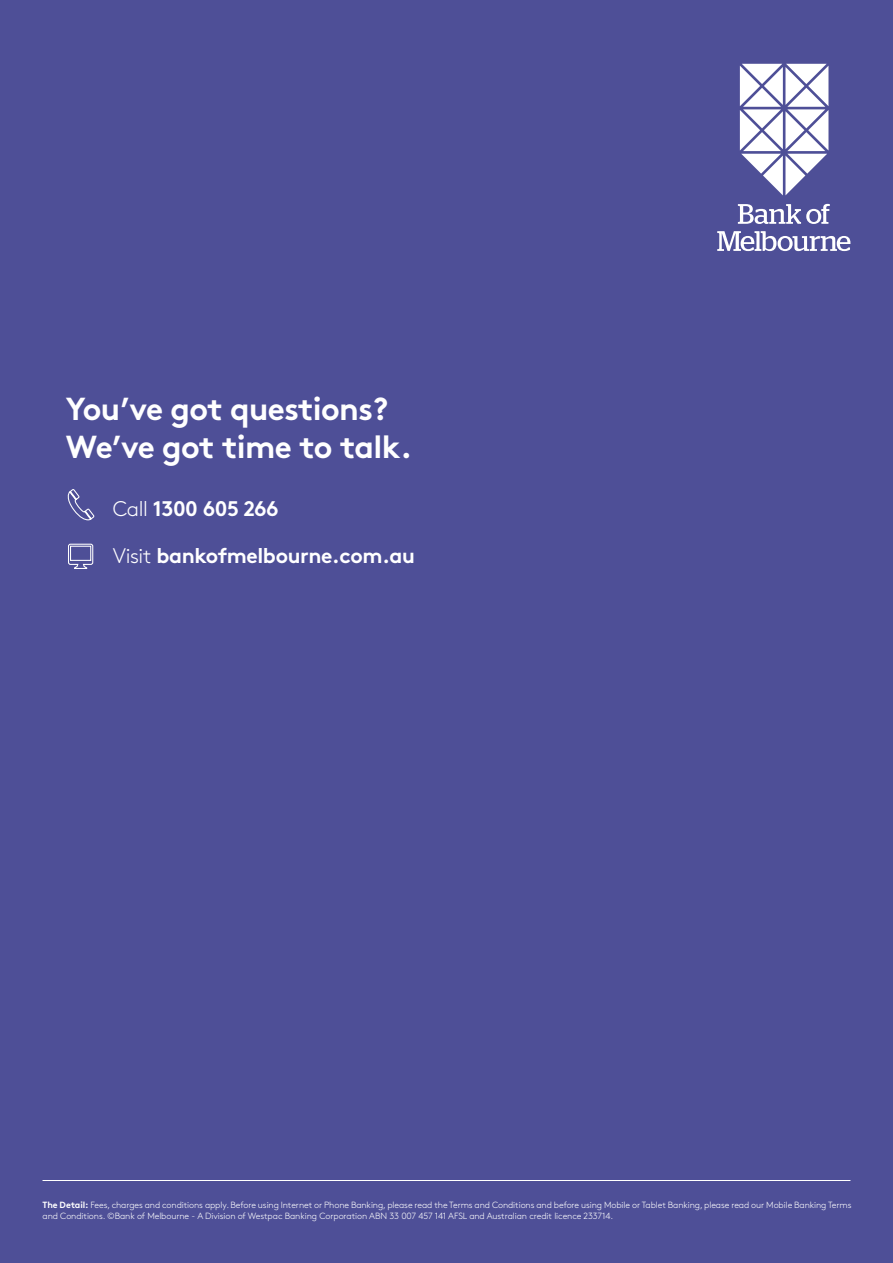
<style>
.page{position:relative;width:893px;height:1263px;background:#4e4f97}
.page>*{position:absolute;margin:0;border:0;box-sizing:border-box;transform-origin:0 0}
.t1{font:700 31.8px/38.2px "Brown";letter-spacing:-.02em;color:#fff}
.t2{font:700 21.15px "Brown";letter-spacing:-.02em;color:#fff}
.t3{font:300 9px/10.5px "Brown";letter-spacing:-.01em;color:#fff}
.s1{font-weight:300}
.s2{font-weight:700}
</style>
<div class="page">
<svg style="left:738px;top:204px;width:92px;height:20px"></svg>
<svg style="left:717px;top:231px;width:133px;height:20px"></svg>
<svg style="left:740px;top:64px;width:88px;height:131px"></svg>
<svg style="left:67px;top:489px;width:28px;height:32px"></svg>
<svg style="left:68px;top:543px;width:26px;height:26px"></svg>
<hr style="left:43px;top:1180px;width:807px;height:1px;background:#fff">
<h1 class="t1" style="left:66px;top:387px;width:348px">You’ve got questions?<br>We’ve got time to talk.</h1>
<h2 class="t2" style="left:113px;top:491px;width:167px"><span class="s1">Call</span> 1300 605 266</h2>
<h2 class="t2" style="left:113px;top:539px;width:304px"><span class="s1">Visit</span> bankofmelbourne.com.au</h2>
<p class="t3" style="left:43px;top:1199px;width:810px"><span class="s2">The Detail:</span> Fees, charges and conditions apply. Before using Internet or Phone Banking, please read the Terms and Conditions and before using Mobile or Tablet Banking, please read our Mobile Banking Terms and Conditions. ©Bank of Melbourne - A Division of Westpac Banking Corporation ABN 33 007 457 141 AFSL and Australian credit licence 233714.</p>
</div>
